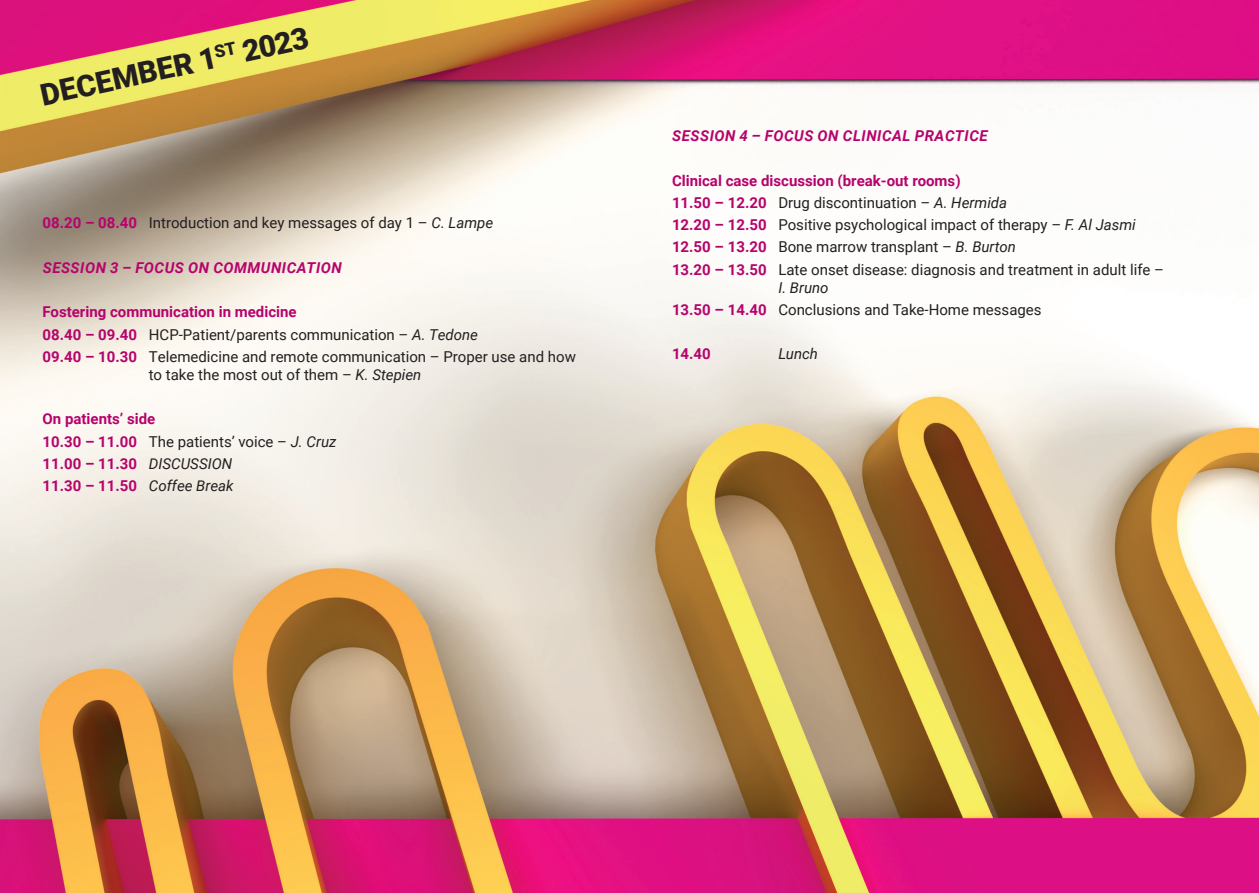
<style>
.page{position:relative;width:1259px;height:893px;background:#fff}
.page>*{position:absolute;margin:0;border:0;box-sizing:border-box;transform-origin:0 0}
.TESTO{font:900 30px "Roboto";color:#231f20}
.TESTO-2{font:15px/18px "Roboto";color:#231f20}
.TESTO-3{font:700 15px "Roboto";color:#b6036c}
.SEZIONI{font:italic 700 15px "Roboto";letter-spacing:.035em;color:#b6036c}
.TESTO-4{font:italic 15px "Roboto";color:#231f20}
.s1{font-weight:700;color:#b6036c}
.s2{font-style:italic}
.s3{font-weight:400;font-style:italic;color:#231f20}
</style>
<div class="page">
<img style="left:0;top:0;width:1259px;height:893px">
<p class="TESTO" style="left:36px;top:74px;width:275px;rotate:-12deg">DECEMBER 1<sup>ST</sup> 2023</p>
<p class="TESTO-2" style="left:43px;top:213px;width:452px"><span class="s1">08.20 – 08.40</span> Introduction and key messages of day 1 – <span class="s2">C. Lampe</span></p>
<p class="SEZIONI" style="left:43px;top:257px;width:300px">SESSION 3 – FOCUS ON COMMUNICATION</p>
<p class="TESTO-3" style="left:43px;top:301px;width:256px">Fostering communication in medicine</p>
<p class="TESTO-2" style="left:43px;top:325px;width:437px"><span class="s1">08.40 – 09.40</span> HCP-Patient/parents communication – <span class="s2">A. Tedone</span></p>
<p class="TESTO-2" style="left:149px;top:347px;width:428px;text-indent:-106px"><span class="s1">09.40 – 10.30</span> Telemedicine and remote communication – Proper use and how to take the most out of them – <span class="s2">K. Stepien</span></p>
<p class="TESTO-3" style="left:43px;top:408px;width:114px">On patients’ side</p>
<p class="TESTO-2" style="left:43px;top:432px;width:295px"><span class="s1">10.30 – 11.00</span> The patients’ voice – <span class="s2">J. Cruz</span></p>
<p class="TESTO-3" style="left:43px;top:453px;width:191px">11.00 – 11.30 <span class="s3">DISCUSSION</span></p>
<p class="TESTO-3" style="left:43px;top:475px;width:193px">11.30 – 11.50 <span class="s3">Coffee Break</span></p>
<p class="SEZIONI" style="left:672px;top:125px;width:317px">SESSION 4 – FOCUS ON CLINICAL PRACTICE</p>
<p class="TESTO-3" style="left:672px;top:170px;width:290px">Clinical case discussion (break-out rooms)</p>
<p class="TESTO-2" style="left:672px;top:193px;width:337px"><span class="s1">11.50 – 12.20</span> Drug discontinuation – <span class="s2">A. Hermida</span></p>
<p class="TESTO-2" style="left:672px;top:215px;width:465px"><span class="s1">12.20 – 12.50</span> Positive psychological impact of therapy – <span class="s2">F. Al Jasmi</span></p>
<p class="TESTO-2" style="left:672px;top:238px;width:345px"><span class="s1">12.50 – 13.20</span> Bone marrow transplant – <span class="s2">B. Burton</span></p>
<p class="TESTO-2" style="left:778px;top:260px;width:387px;text-indent:-106px"><span class="s1">13.20 – 13.50</span> Late onset disease: diagnosis and treatment in adult life –<br><span class="s2">I. Bruno</span></p>
<p class="TESTO-2" style="left:672px;top:300px;width:371px"><span class="s1">13.50 – 14.40</span> Conclusions and Take-Home messages</p>
<p class="TESTO-3" style="left:672px;top:344px;width:40px">14.40</p>
<p class="TESTO-4" style="left:778px;top:344px;width:41px">Lunch</p>
</div>
